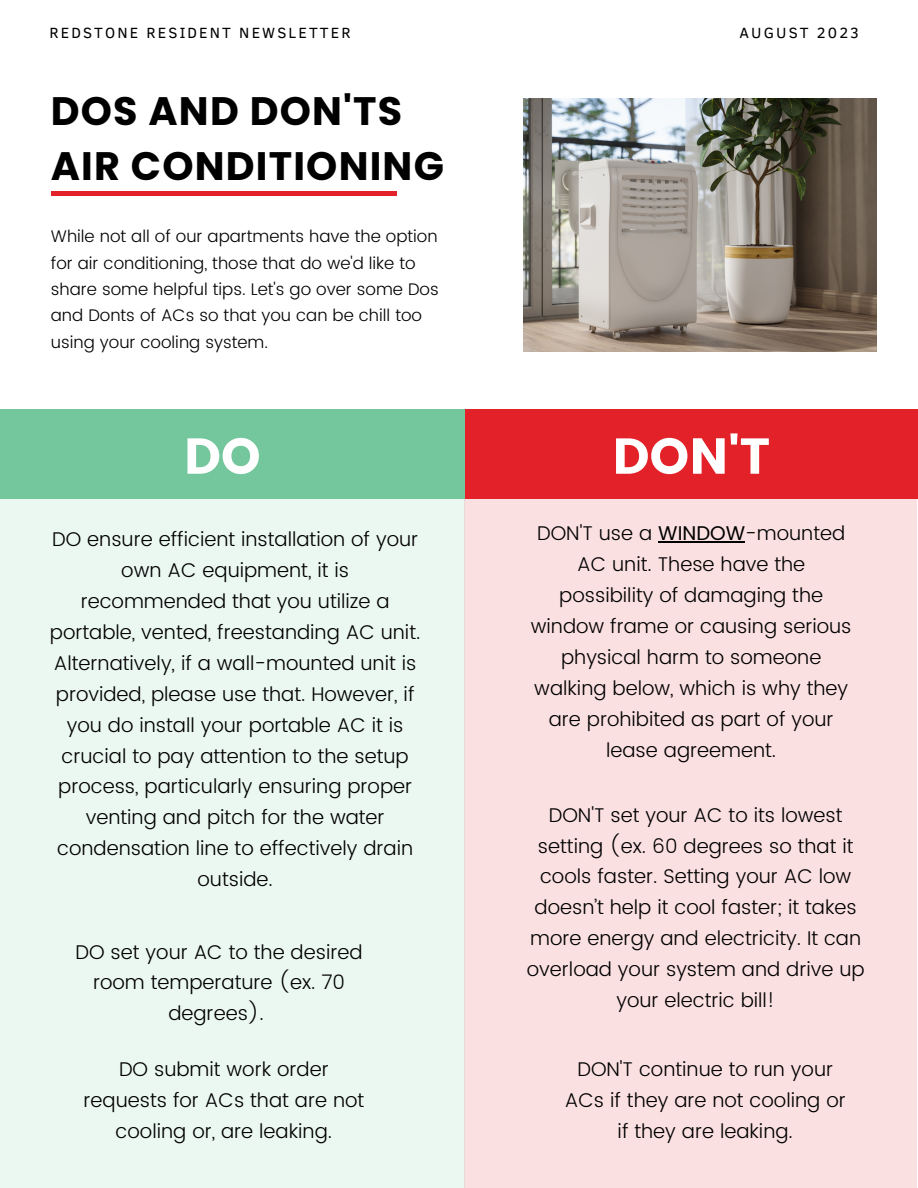
<style>
.page{position:relative;width:918px;height:1188px;background:#fff}
.page>*{position:absolute;margin:0;border:0;box-sizing:border-box;transform-origin:0 0}
.t1{font:50.4px "Poppins";color:#fff}
.t2{font:700 39.75px "Poppins";letter-spacing:.03em;color:#000001}
.t3{font:300 19.8px/30.9px "Poppins";color:#000001;text-align:center}
.t4{font:300 16.8px/26.4px "Poppins";color:#000001}
.t5{font:15.15px "Clear Sans";letter-spacing:.14em;color:#000001}
.s1{font-weight:400}
</style>
<div class="page">
<div style="left:51px;top:191px;width:345px;height:5px;background:#e22228"></div>
<img style="left:524px;top:98px;width:352px;height:253px">
<div style="left:0;top:498px;width:465px;height:690px;background:#ebf7f1"></div>
<div style="left:464px;top:498px;width:453px;height:690px;background:#fbe0e1"></div>
<hr style="left:658px;top:541px;width:87px;height:1px;background:#000001">
<div style="left:0;top:409px;width:467px;height:89px;background:#74c69c"></div>
<div style="left:465px;top:409px;width:453px;height:89px;background:#e22228"></div>
<p class="t5" style="left:49px;top:21px;width:303px">REDSTONE RESIDENT NEWSLETTER</p>
<p class="t5" style="left:740px;top:21px;width:121px">AUGUST 2023</p>
<p class="t2" style="left:51px;top:84px;width:353px">DOS AND DON'TS</p>
<p class="t2" style="left:51px;top:139px;width:395px">AIR CONDITIONING</p>
<p class="t4" style="left:51px;top:223px;width:390px">While not all of our apartments have the option for air conditioning, those that do we'd like to share some helpful tips. Let's go over some Dos and Donts of ACs so that you can be chill too using your cooling system.</p>
<p class="t1" style="left:184px;top:427px;width:78px">DO</p>
<p class="t1" style="left:612px;top:427px;width:159px">DON'T</p>
<p class="t3" style="left:50px;top:524px;width:372px">DO ensure efficient installation of your own AC equipment, it is recommended that you utilize a portable, vented, freestanding AC unit.<br>Alternatively, if a wall-mounted unit is provided, please use that. However, if you do install your portable AC it is crucial to pay attention to the setup process, particularly ensuring proper venting and pitch for the water condensation line to effectively drain outside.</p>
<p class="t3" style="left:76px;top:936px;width:289px">DO set your AC to the desired room temperature (ex. 70 degrees).</p>
<p class="t3" style="left:84px;top:1054px;width:282px">DO submit work order requests for ACs that are not cooling or, are leaking.</p>
<p class="t3" style="left:531px;top:518px;width:322px">DON'T use a <span class="s1">WINDOW</span>-mounted<br>AC unit. These have the possibility of damaging the window frame or causing serious physical harm to someone walking below, which is why they are prohibited as part of your lease agreement.</p>
<p class="t3" style="left:527px;top:799px;width:339px">DON'T set your AC to its lowest setting (ex. 60 degrees so that it cools faster. Setting your AC low doesn’t help it cool faster; it takes more energy and electricity. It can overload your system and drive up your electric bill!</p>
<p class="t3" style="left:565px;top:1054px;width:282px">DON'T continue to run your<br>ACs if they are not cooling or if they are leaking.</p>
</div>
